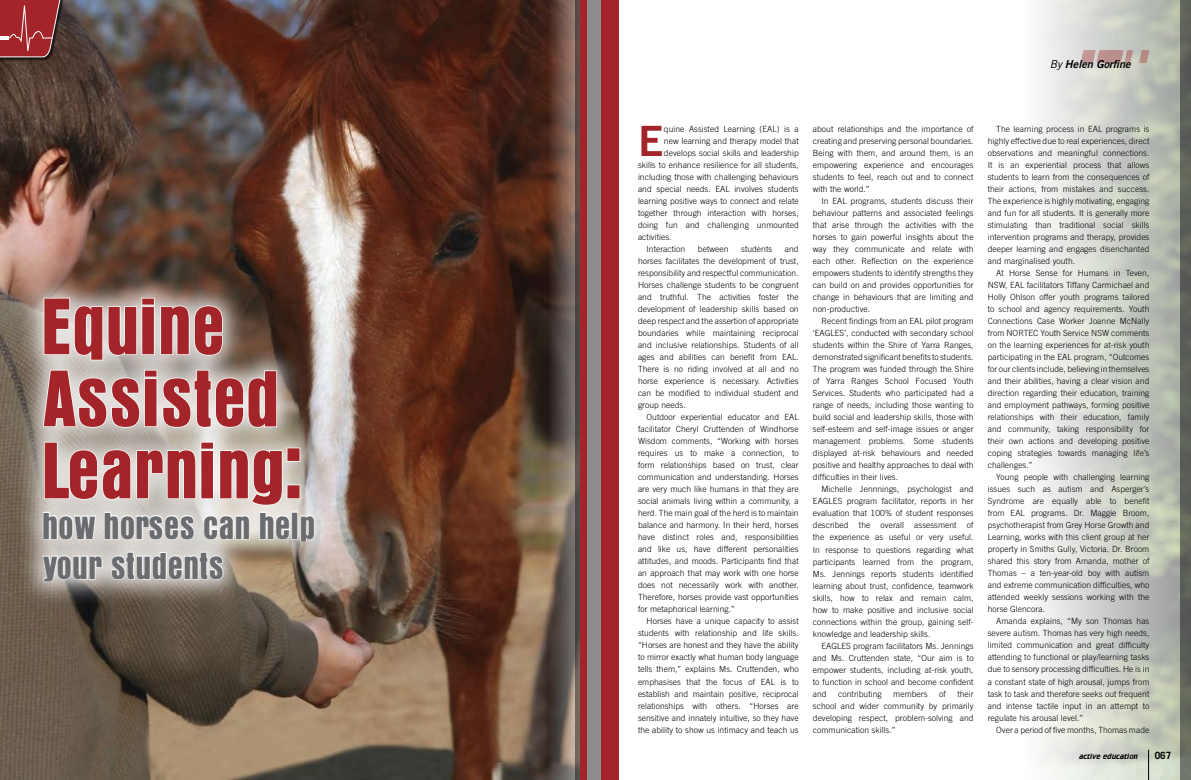
<style>
.page{position:relative;width:1191px;height:780px;background:#fff}
.page>*{position:absolute;margin:0;border:0;box-sizing:border-box;transform-origin:0 0}
.t1{font:71px/72px "Cg Aura";color:#a32529}
.t2{font:41.7px "Trade Gothic Bold Two";color:#a32529}
.t3{font:33.5px/40.2px "Cg Aura";color:#6b6c6f}
.t4{font:italic 11px "Trade Gothic Bold Two";color:#000}
.t5{font:700 10px "Trade Gothic";color:#000}
.t6{font:300 8.5px/12px "Trade Gothic";letter-spacing:.005em;color:#000;text-align:justify}
.t7{font:8px "Trekker";color:#000}
.s1{font-size:75px}
.s2{font-family:"Trade Gothic"}
</style>
<div class="page">
<img style="left:0;top:0;width:542px;height:780px">
<svg style="left:542px;top:0;width:33px;height:780px;background:#635045"></svg>
<hr style="left:1148px;top:749px;width:1px;height:31px;background:#000">
<svg style="left:1080px;top:50px;width:69px;height:13px"></svg>
<svg style="left:1180px;top:0;width:11px;height:780px;background:#5d6159"></svg>
<svg style="left:575px;top:0;width:27px;height:780px;background:#807776"></svg>
<div style="left:14px;top:269px;width:452px;height:369px;background:#fff;opacity:.8"></div>
<svg style="left:43px;top:297px;width:180px;height:64px;background:#d6d1ce"></svg>
<svg style="left:42px;top:369px;width:236px;height:59px;background:#ddd9d6"></svg>
<svg style="left:42px;top:441px;width:273px;height:102px"></svg>
<svg style="left:42px;top:554px;width:61px;height:28px"></svg>
<svg style="left:110px;top:551px;width:114px;height:29px"></svg>
<div style="left:0;top:0;width:69px;height:65px;background:#000;opacity:.7"></div>
<svg style="left:0;top:0;width:62px;height:58px;background:#9b3639"></svg>
<div style="left:580px;top:0;width:7px;height:780px;background:#a32529"></div>
<div style="left:602px;top:0;width:17px;height:780px;background:#a32529"></div>
<h1 class="t1" style="left:43px;top:292px;width:263px">Equine<br>Assisted<br>Learning<span class="s1">:</span></h1>
<h3 class="t3" style="left:43px;top:506px;width:274px">how horses can help your students</h3>
<p class="t4" style="left:1049px;top:57px;width:82px"><span class="s2">By</span> Helen Gorfine</p>
<h2 class="t2" style="left:638px;top:115px;width:27px">E</h2>
<p class="t6" style="left:664px;top:123px;width:136px">quine Assisted Learning (EAL) is a</p>
<p class="t6" style="left:664px;top:135px;width:136px">new learning and therapy model that</p>
<p class="t6" style="left:664px;top:147px;width:136px">develops social skills and leadership</p>
<p class="t6" style="left:638px;top:159px;width:162px">skills to enhance resilience for all students,</p>
<p class="t6" style="left:638px;top:171px;width:162px">including those with challenging behaviours</p>
<p class="t6" style="left:638px;top:183px;width:162px">and special needs. EAL involves students</p>
<p class="t6" style="left:638px;top:195px;width:162px">learning positive ways to connect and relate</p>
<p class="t6" style="left:638px;top:207px;width:162px">together through interaction with horses,</p>
<p class="t6" style="left:638px;top:219px;width:162px">doing fun and challenging unmounted</p>
<p class="t6" style="left:638px;top:231px;width:35px">activities.</p>
<p class="t6" style="left:646px;top:243px;width:40px">Interaction</p>
<p class="t6" style="left:698px;top:243px;width:32px">between</p>
<p class="t6" style="left:741px;top:243px;width:32px">students</p>
<p class="t6" style="left:638px;top:243px;width:162px;text-indent:147px">and horses facilitates the development of trust, responsibility and respectful communication.<br>Horses challenge students to be congruent and truthful. The activities foster the development of leadership skills based on deep respect and the assertion of appropriate boundaries while maintaining reciprocal and inclusive relationships. Students of all ages and abilities can benefit from EAL.<br>There is no riding involved at all and no horse experience is necessary. Activities can be modified to individual student and group needs.</p>
<p class="t6" style="left:638px;top:411px;width:162px;text-indent:8px">Outdoor experiential educator and EAL facilitator Cheryl Cruttenden of Windhorse Wisdom comments, “Working with horses requires us to make a connection, to form relationships based on trust, clear communication and understanding. Horses are very much like humans in that they are social animals living within a community, a herd. The main goal of the herd is to maintain balance and harmony. In their herd, horses have distinct roles and, responsibilities and like us, have different personalities attitudes, and moods. Participants find that an approach that may work with one horse does not necessarily work with another.<br>Therefore, horses provide vast opportunities for metaphorical learning.”</p>
<p class="t6" style="left:638px;top:615px;width:162px;text-indent:8px">Horses have a unique capacity to assist students with relationship and life skills. “Horses are honest and they have the ability to mirror exactly what human body language tells them,” explains Ms. Cruttenden, who emphasises that the focus of EAL is to establish and maintain positive, reciprocal relationships with others. “Horses are sensitive and innately intuitive, so they have the ability to show us intimacy and teach us</p>
<p class="t6" style="left:813px;top:123px;width:162px">about relationships and the importance of creating and preserving personal boundaries.<br>Being with them, and around them, is an empowering experience and encourages students to feel, reach out and to connect with the world.”</p>
<p class="t6" style="left:813px;top:195px;width:162px;text-indent:8px">In EAL programs, students discuss their behaviour patterns and associated feelings that arise through the activities with the horses to gain powerful insights about the way they communicate and relate with each other. Reflection on the experience empowers students to identify strengths they can build on and provides opportunities for change in behaviours that are limiting and non-productive.</p>
<p class="t6" style="left:813px;top:315px;width:162px;text-indent:8px">Recent findings from an EAL pilot program ‘EAGLES’, conducted with secondary school students within the Shire of Yarra Ranges, demonstrated significant benefits to students.<br>The program was funded through the Shire of Yarra Ranges School Focused Youth Services. Students who participated had a range of needs, including those wanting to build social and leadership skills, those with self-esteem and self-image issues or anger management problems. Some students displayed at-risk behaviours and needed positive and healthy approaches to deal with difficulties in their lives.</p>
<p class="t6" style="left:813px;top:483px;width:162px;text-indent:8px">Michelle Jennnings, psychologist and EAGLES program facilitator, reports in her evaluation that 100% of student responses described the overall assessment of the experience as useful or very useful.<br>In response to questions regarding what participants learned from the program, Ms. Jennings reports students identified learning about trust, confidence, teamwork skills, how to relax and remain calm, how to make positive and inclusive social connections within the group, gaining self&shy;knowledge and leadership skills.</p>
<p class="t6" style="left:813px;top:639px;width:162px;text-indent:8px">EAGLES program facilitators Ms. Jennings and Ms. Cruttenden state, “Our aim is to empower students, including at-risk youth, to function in school and become confident and</p>
<p class="t6" style="left:838px;top:687px;width:45px">contributing</p>
<p class="t6" style="left:893px;top:687px;width:36px">members</p>
<p class="t6" style="left:939px;top:687px;width:8px">of</p>
<p class="t6" style="left:813px;top:687px;width:162px;text-indent:144px">their school and wider community by primarily developing respect, problem-solving and communication skills.”</p>
<p class="t6" style="left:987px;top:123px;width:163px;text-indent:8px">The learning process in EAL programs is highly effective due to real experiences, direct observations and meaningful connections.<br>It is an experiential process that allows students to learn from the consequences of their actions, from mistakes and success.<br>The experience is highly motivating, engaging and fun for all students. It is generally more stimulating than traditional social skills intervention programs and therapy, provides deeper learning and engages disenchanted and marginalised youth.</p>
<p class="t6" style="left:987px;top:267px;width:163px;text-indent:8px">At Horse Sense for Humans in Teven, NSW, EAL facilitators Tiffany Carmichael and Holly Ohlson offer youth programs tailored to school and agency requirements. Youth Connections Case Worker Joanne McNally from NORTEC Youth Service NSW comments on the learning experiences for at-risk youth participating in the EAL program, “Outcomes for our clients include, believing in themselves and their abilities, having a clear vision and direction regarding their education, training and employment pathways, forming positive relationships with their education, family and community, taking responsibility for their own actions and developing positive coping strategies towards managing life’s challenges.”</p>
<p class="t6" style="left:987px;top:471px;width:163px;text-indent:8px">Young people with challenging learning issues such as autism and Asperger’s Syndrome are equally able to benefit from EAL programs. Dr. Maggie Broom, psychotherapist from Grey Horse Growth and Learning, works with this client group at her property in Smiths Gully, Victoria. Dr. Broom shared this story from Amanda, mother of Thomas – a ten-year-old boy with autism and extreme communication difficulties, who attended weekly sessions working with the horse Glencora.</p>
<p class="t6" style="left:987px;top:615px;width:163px;text-indent:8px">Amanda explains, “My son Thomas has severe autism. Thomas has very high needs, limited communication and great difficulty attending to functional or play/learning tasks due to sensory processing difficulties. He is in a constant state of high arousal, jumps from task to task and therefore seeks out frequent and intense tactile input in an attempt to regulate his arousal level.”</p>
<p class="t6" style="left:996px;top:723px;width:155px">Over a period of five months, Thomas made</p>
<p class="t7" style="left:1079px;top:753px;width:60px">active education</p>
<p class="t5" style="left:1154px;top:749px;width:18px">067</p>
</div>
